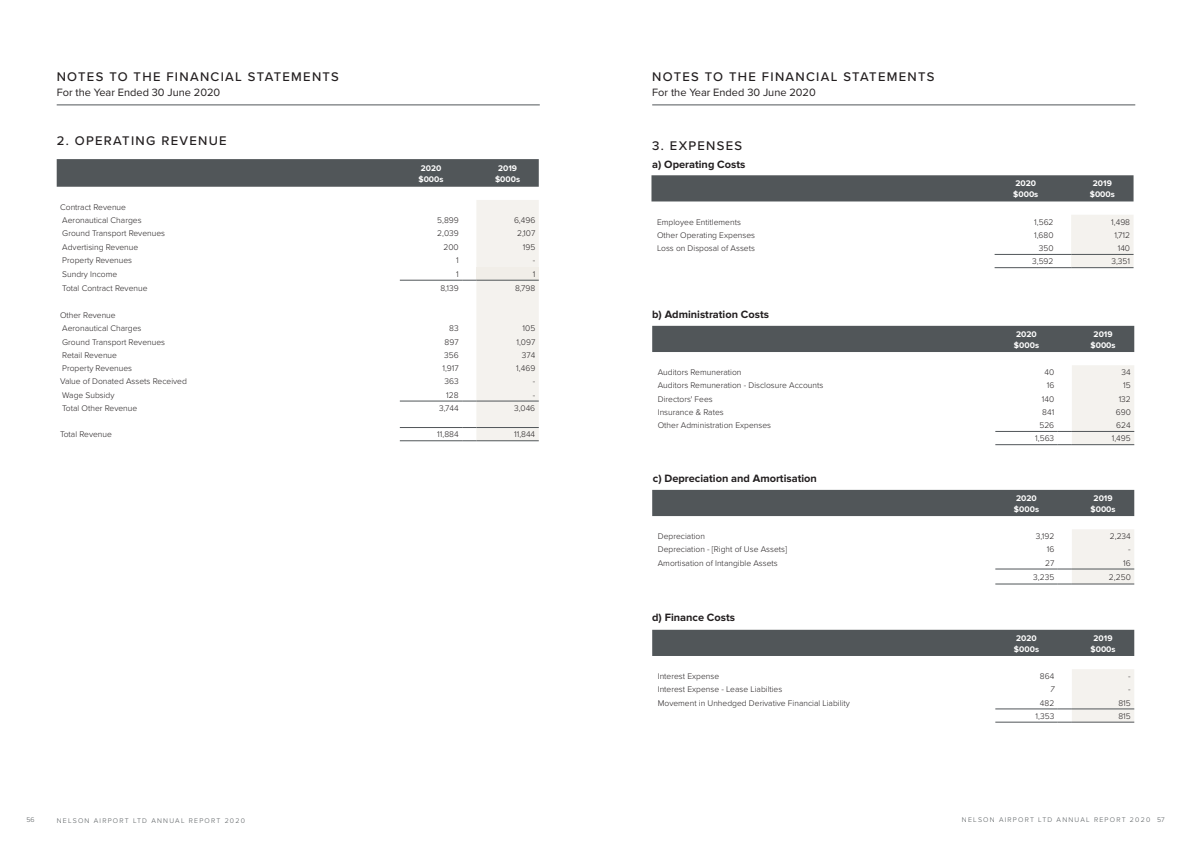
<style>
.page{position:relative;width:1191px;height:842px;background:#fff}
.page>*{position:absolute;margin:0;border:0;box-sizing:border-box;transform-origin:0 0}
.t1{font:500 13px "Proxima Nova";letter-spacing:.1em;color:#231f20}
.t2{font:700 11px "Proxima Nova";color:#231f20}
.t3{font:11px "Proxima Nova";color:#231f20}
.t4{font:300 8.5px/13.2px "Proxima Nova";color:#231f20}
.t5{font:700 8.5px "Proxima Nova";color:#fff}
.t6{font:700 8.5px "Proxima Soft";color:#fff}
.t7{font:300 8.5px "Proxima Soft";color:#231f20}
.t8{font:italic 300 8.5px "Proxima Soft";color:#231f20}
.t9{font:italic 300 8.5px "Proxima Nova";color:#231f20}
.t10{font:300 7px "Proxima Nova";letter-spacing:.175em;color:#515659}
</style>
<div class="page">
<hr style="left:57px;top:104px;width:483px;height:1px;background:#515659">
<svg style="left:57px;top:159px;width:482px;height:28px;background:#53585b"></svg>
<hr style="left:400px;top:427px;width:62px;height:1px;background:#515659">
<hr style="left:400px;top:441px;width:62px;height:1px;background:#515659">
<hr style="left:400px;top:401px;width:62px;height:1px;background:#515659">
<hr style="left:400px;top:280px;width:62px;height:1px;background:#515659">
<svg style="left:462px;top:200px;width:77px;height:242px"></svg>
<hr style="left:476px;top:280px;width:63px;height:1px;background:#515659">
<hr style="left:652px;top:104px;width:483px;height:1px;background:#515659">
<div style="left:651px;top:175px;width:482px;height:26px;background:#515659"></div>
<hr style="left:994px;top:254px;width:63px;height:1px;background:#515659">
<hr style="left:994px;top:267px;width:63px;height:1px;background:#515659">
<svg style="left:1057px;top:215px;width:76px;height:53px"></svg>
<hr style="left:1071px;top:267px;width:62px;height:1px;background:#515659">
<div style="left:652px;top:326px;width:482px;height:26px;background:#515659"></div>
<hr style="left:995px;top:431px;width:62px;height:1px;background:#515659">
<hr style="left:995px;top:444px;width:62px;height:1px;background:#515659">
<svg style="left:1057px;top:365px;width:77px;height:80px"></svg>
<hr style="left:1071px;top:444px;width:63px;height:1px;background:#515659">
<div style="left:652px;top:490px;width:482px;height:26px;background:#515659"></div>
<hr style="left:995px;top:569px;width:62px;height:1px;background:#515659">
<hr style="left:995px;top:584px;width:62px;height:1px;background:#515659">
<svg style="left:1057px;top:529px;width:77px;height:56px"></svg>
<hr style="left:1071px;top:584px;width:63px;height:1px;background:#515659">
<div style="left:652px;top:630px;width:482px;height:26px;background:#515659"></div>
<hr style="left:995px;top:709px;width:62px;height:1px;background:#515659">
<hr style="left:995px;top:722px;width:62px;height:1px;background:#515659">
<svg style="left:1057px;top:669px;width:77px;height:54px"></svg>
<hr style="left:1071px;top:722px;width:63px;height:1px;background:#515659">
<h1 class="t1" style="left:57px;top:67px;width:284px">NOTES TO THE FINANCIAL STATEMENTS</h1>
<p class="t3" style="left:57px;top:84px;width:165px">For the Year Ended 30 June 2020</p>
<h1 class="t1" style="left:57px;top:131px;width:171px">2. OPERATING REVENUE</h1>
<p class="t4" style="left:60px;top:200px;width:83px">Contract Revenue<br>Aeronautical Charges</p>
<p class="t6" style="left:421px;top:162px;width:22px">2020</p>
<p class="t6" style="left:498px;top:162px;width:20px">2019</p>
<p class="t6" style="left:418px;top:173px;width:27px">$000s</p>
<p class="t6" style="left:495px;top:173px;width:27px">$000s</p>
<p class="t4" style="left:437px;top:213px;width:23px">5,899</p>
<p class="t4" style="left:514px;top:213px;width:23px">6,496</p>
<p class="t4" style="left:62px;top:226px;width:104px">Ground Transport Revenues</p>
<p class="t4" style="left:437px;top:226px;width:23px">2,039</p>
<p class="t4" style="left:517px;top:226px;width:20px">2,107</p>
<p class="t4" style="left:62px;top:240px;width:77px">Advertising Revenue</p>
<p class="t4" style="left:443px;top:240px;width:17px">200</p>
<p class="t4" style="left:523px;top:240px;width:14px">195</p>
<p class="t4" style="left:62px;top:253px;width:71px">Property Revenues</p>
<p class="t4" style="left:456px;top:253px;width:4px">1</p>
<p class="t4" style="left:533px;top:253px;width:4px">-</p>
<p class="t4" style="left:62px;top:267px;width:57px">Sundry Income</p>
<p class="t4" style="left:456px;top:267px;width:4px">1</p>
<p class="t4" style="left:533px;top:267px;width:4px">1</p>
<p class="t4" style="left:62px;top:281px;width:87px">Total Contract Revenue</p>
<p class="t4" style="left:440px;top:281px;width:20px">8,139</p>
<p class="t4" style="left:515px;top:281px;width:22px">8,798</p>
<p class="t4" style="left:60px;top:308px;width:83px">Other Revenue<br>Aeronautical Charges</p>
<p class="t4" style="left:449px;top:322px;width:11px">83</p>
<p class="t4" style="left:522px;top:322px;width:14px">105</p>
<p class="t4" style="left:62px;top:335px;width:104px">Ground Transport Revenues</p>
<p class="t4" style="left:444px;top:335px;width:16px">897</p>
<p class="t4" style="left:516px;top:335px;width:20px">1,097</p>
<p class="t4" style="left:62px;top:348px;width:56px">Retail Revenue</p>
<p class="t4" style="left:444px;top:348px;width:16px">356</p>
<p class="t4" style="left:522px;top:348px;width:15px">374</p>
<p class="t4" style="left:62px;top:361px;width:71px">Property Revenues</p>
<p class="t4" style="left:442px;top:361px;width:18px">1,917</p>
<p class="t4" style="left:516px;top:361px;width:21px">1,469</p>
<p class="t4" style="left:60px;top:374px;width:128px">Value of Donated Assets Received</p>
<p class="t4" style="left:444px;top:374px;width:16px">363</p>
<p class="t9" style="left:533px;top:375px;width:4px">-</p>
<p class="t4" style="left:62px;top:388px;width:54px">Wage Subsidy</p>
<p class="t4" style="left:446px;top:388px;width:14px">128</p>
<p class="t4" style="left:533px;top:388px;width:4px">-</p>
<p class="t4" style="left:62px;top:401px;width:77px">Total Other Revenue</p>
<p class="t4" style="left:439px;top:401px;width:21px">3,744</p>
<p class="t4" style="left:514px;top:401px;width:23px">3,046</p>
<p class="t4" style="left:60px;top:427px;width:53px">Total Revenue</p>
<p class="t4" style="left:437px;top:427px;width:23px">11,884</p>
<p class="t4" style="left:514px;top:427px;width:23px">11,844</p>
<h1 class="t1" style="left:652px;top:67px;width:284px">NOTES TO THE FINANCIAL STATEMENTS</h1>
<p class="t3" style="left:652px;top:84px;width:165px">For the Year Ended 30 June 2020</p>
<h1 class="t1" style="left:652px;top:136px;width:92px">3. EXPENSES</h1>
<p class="t2" style="left:652px;top:158px;width:95px">a) Operating Costs</p>
<p class="t5" style="left:1015px;top:179px;width:22px">2020</p>
<p class="t5" style="left:1092px;top:179px;width:21px">2019</p>
<p class="t5" style="left:1013px;top:189px;width:27px">$000s</p>
<p class="t5" style="left:1089px;top:189px;width:27px">$000s</p>
<p class="t4" style="left:657px;top:215px;width:85px">Employee Entitlements</p>
<p class="t4" style="left:1034px;top:215px;width:21px">1,562</p>
<p class="t4" style="left:1111px;top:215px;width:20px">1,498</p>
<p class="t4" style="left:657px;top:228px;width:99px">Other Operating Expenses</p>
<p class="t4" style="left:1034px;top:228px;width:21px">1,680</p>
<p class="t4" style="left:1114px;top:228px;width:17px">1,712</p>
<p class="t4" style="left:657px;top:241px;width:99px">Loss on Disposal of Assets</p>
<p class="t4" style="left:1038px;top:241px;width:16px">350</p>
<p class="t4" style="left:1117px;top:241px;width:14px">140</p>
<p class="t4" style="left:1032px;top:254px;width:23px">3,592</p>
<p class="t4" style="left:1111px;top:254px;width:20px">3,351</p>
<p class="t2" style="left:652px;top:307px;width:118px">b) Administration Costs</p>
<p class="t5" style="left:1016px;top:329px;width:22px">2020</p>
<p class="t5" style="left:1093px;top:329px;width:21px">2019</p>
<p class="t5" style="left:1014px;top:340px;width:27px">$000s</p>
<p class="t5" style="left:1090px;top:340px;width:27px">$000s</p>
<p class="t4" style="left:658px;top:365px;width:85px">Auditors Remuneration</p>
<p class="t4" style="left:1044px;top:365px;width:11px">40</p>
<p class="t4" style="left:1121px;top:365px;width:11px">34</p>
<p class="t4" style="left:658px;top:378px;width:167px">Auditors Remuneration - Disclosure Accounts</p>
<p class="t4" style="left:1046px;top:378px;width:9px">16</p>
<p class="t4" style="left:1123px;top:378px;width:9px">15</p>
<p class="t4" style="left:658px;top:392px;width:56px">Directors' Fees</p>
<p class="t4" style="left:1042px;top:392px;width:14px">140</p>
<p class="t4" style="left:1118px;top:392px;width:14px">132</p>
<p class="t4" style="left:658px;top:405px;width:67px">Insurance &amp; Rates</p>
<p class="t4" style="left:1042px;top:405px;width:14px">841</p>
<p class="t4" style="left:1115px;top:405px;width:17px">690</p>
<p class="t4" style="left:658px;top:418px;width:115px">Other Administration Expenses</p>
<p class="t4" style="left:1039px;top:418px;width:16px">526</p>
<p class="t4" style="left:1116px;top:418px;width:16px">624</p>
<p class="t4" style="left:1035px;top:431px;width:21px">1,563</p>
<p class="t4" style="left:1111px;top:431px;width:20px">1,495</p>
<p class="t2" style="left:653px;top:472px;width:165px">c) Depreciation and Amortisation</p>
<p class="t5" style="left:1016px;top:493px;width:22px">2020</p>
<p class="t5" style="left:1093px;top:493px;width:21px">2019</p>
<p class="t5" style="left:1014px;top:504px;width:27px">$000s</p>
<p class="t5" style="left:1090px;top:504px;width:27px">$000s</p>
<p class="t4" style="left:658px;top:529px;width:49px">Depreciation</p>
<p class="t4" style="left:1035px;top:529px;width:20px">3,192</p>
<p class="t4" style="left:1109px;top:529px;width:22px">2,234</p>
<p class="t4" style="left:658px;top:542px;width:131px">Depreciation - [Right of Use Assets]</p>
<p class="t4" style="left:1046px;top:542px;width:9px">16</p>
<p class="t4" style="left:1128px;top:542px;width:4px">-</p>
<p class="t4" style="left:658px;top:556px;width:121px">Amortisation of Intangible Assets</p>
<p class="t4" style="left:1045px;top:556px;width:11px">27</p>
<p class="t4" style="left:1123px;top:556px;width:9px">16</p>
<p class="t4" style="left:1033px;top:570px;width:23px">3,235</p>
<p class="t4" style="left:1109px;top:570px;width:23px">2,250</p>
<p class="t2" style="left:652px;top:611px;width:84px">d) Finance Costs</p>
<p class="t6" style="left:1016px;top:631px;width:22px">2020</p>
<p class="t6" style="left:1093px;top:631px;width:20px">2019</p>
<p class="t6" style="left:1014px;top:642px;width:27px">$000s</p>
<p class="t6" style="left:1090px;top:642px;width:27px">$000s</p>
<p class="t4" style="left:658px;top:669px;width:63px">Interest Expense</p>
<p class="t7" style="left:1039px;top:670px;width:16px">864</p>
<p class="t7" style="left:1128px;top:670px;width:4px">-</p>
<p class="t4" style="left:658px;top:682px;width:126px">Interest Expense - Lease Liabilties</p>
<p class="t8" style="left:1050px;top:683px;width:6px">7</p>
<p class="t8" style="left:1128px;top:683px;width:4px">-</p>
<p class="t4" style="left:658px;top:696px;width:193px">Movement in Unhedged Derivative Financial Liability</p>
<p class="t7" style="left:1040px;top:696px;width:16px">482</p>
<p class="t7" style="left:1118px;top:696px;width:14px">815</p>
<p class="t7" style="left:1035px;top:709px;width:20px">1,353</p>
<p class="t7" style="left:1118px;top:709px;width:14px">815</p>
<p class="t10" style="left:26px;top:814px;width:10px">56</p>
<p class="t10" style="left:57px;top:815px;width:190px">NELSON AIRPORT LTD ANNUAL REPORT 2020</p>
<p class="t10" style="left:962px;top:814px;width:204px">NELSON AIRPORT LTD ANNUAL REPORT 2020 57</p>
</div>
